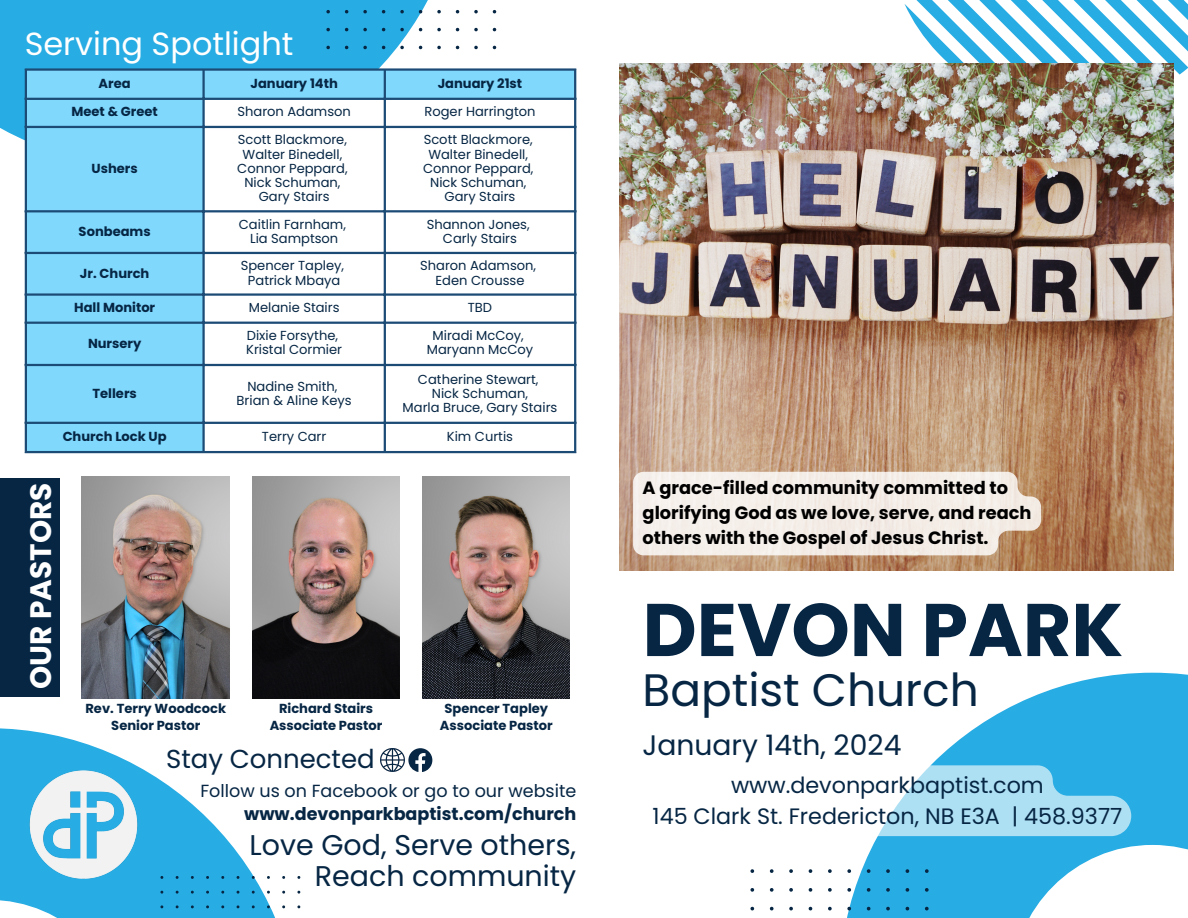
<style>
.page{position:relative;width:1188px;height:918px;background:#fff}
.page>*{position:absolute;margin:0;border:0;box-sizing:border-box;transform-origin:0 0}
.t1{font:700 74.4px "Poppins";color:#062644}
.t2{font:45.45px "Poppins";color:#062644}
.t3{font:31.95px "Poppins";color:#fff}
.t4{font:700 29.55px "Poppins";color:#fff}
.t5{font:28.5px/31.5px "Poppins";color:#062644;text-align:right}
.t6{font:28.2px "Poppins";color:#062644}
.t7{font:25.95px "Poppins";color:#062644}
.t8{font:22.2px "Poppins";color:#062644}
.t9{font:700 17.85px/24.8px "Poppins";color:#000}
.t10{font:17.55px "Poppins";color:#062644}
.t11{font:700 17.55px "Poppins";color:#062644}
.t12{font:13.05px "Poppins";color:#062644}
.t13{font:700 13.05px "Poppins";color:#062644}
</style>
<div class="page">
<svg style="left:904px;top:0;width:284px;height:110px"></svg>
<svg style="left:862px;top:673px;width:326px;height:245px;fill:#27ace3"></svg>
<div style="left:0;top:0;width:464px;height:167px;background:#27ace3"></div>
<img style="left:620px;top:63px;width:553px;height:508px">
<svg style="left:326px;top:0;width:170px;height:49px"></svg>
<svg style="left:750px;top:869px;width:179px;height:49px"></svg>
<div style="left:0;top:478px;width:59px;height:219px;background:#062644"></div>
<img style="left:423px;top:477px;width:147px;height:221px">
<img style="left:82px;top:477px;width:147px;height:221px">
<img style="left:252px;top:477px;width:148px;height:221px">
<div style="left:27px;top:71px;width:547px;height:380px;background:#80d8fd"></div>
<svg style="left:205px;top:100px;width:369px;height:351px"></svg>
<hr style="left:25px;top:71px;width:2px;height:380px;background:#1c4b76">
<hr style="left:202px;top:71px;width:3px;height:380px;background:#1c4b76">
<hr style="left:384px;top:71px;width:2px;height:380px;background:#1c4b76">
<hr style="left:574px;top:71px;width:2px;height:380px;background:#1c4b76">
<hr style="left:25px;top:68px;width:551px;height:3px;background:#1c4b76">
<hr style="left:25px;top:98px;width:551px;height:2px;background:#1c4b76">
<hr style="left:25px;top:126px;width:551px;height:2px;background:#1c4b76">
<hr style="left:25px;top:210px;width:551px;height:2px;background:#1c4b76">
<hr style="left:25px;top:252px;width:551px;height:2px;background:#1c4b76">
<hr style="left:25px;top:293px;width:551px;height:3px;background:#1c4b76">
<hr style="left:25px;top:322px;width:551px;height:2px;background:#1c4b76">
<hr style="left:25px;top:364px;width:551px;height:2px;background:#1c4b76">
<hr style="left:25px;top:422px;width:551px;height:2px;background:#1c4b76">
<hr style="left:25px;top:451px;width:551px;height:2px;background:#1c4b76">
<svg style="left:408px;top:748px;width:24px;height:24px"></svg>
<img style="left:380px;top:748px;width:24px;height:24px">
<svg style="left:0;top:728px;width:301px;height:190px"></svg>
<img style="left:25px;top:765px;width:118px;height:118px">
<svg style="left:160px;top:876px;width:140px;height:42px"></svg>
<svg style="left:862px;top:765px;width:269px;height:71px;background:#a7ddf3"></svg>
<svg style="left:633px;top:472px;width:408px;height:83px;background:#f0e8e1"></svg>
<p class="t3" style="left:25px;top:21px;width:270px">Serving Spotlight</p>
<p class="t13" style="left:99px;top:74px;width:34px">Area</p>
<p class="t13" style="left:250px;top:74px;width:89px">January 14th</p>
<p class="t13" style="left:438px;top:74px;width:86px">January 21st</p>
<p class="t13" style="left:72px;top:103px;width:88px">Meet &amp; Greet</p>
<p class="t12" style="left:237px;top:103px;width:115px">Sharon Adamson</p>
<p class="t12" style="left:424px;top:103px;width:113px">Roger Harrington</p>
<p class="t13" style="left:92px;top:159px;width:48px">Ushers</p>
<p class="t13" style="left:79px;top:223px;width:74px">Sonbeams</p>
<p class="t12" style="left:238px;top:131px;width:111px">Scott Blackmore,</p>
<p class="t12" style="left:243px;top:145px;width:101px">Walter Binedell,</p>
<p class="t12" style="left:237px;top:159px;width:112px">Connor Peppard,</p>
<p class="t12" style="left:244px;top:173px;width:98px">Nick Schuman,</p>
<p class="t12" style="left:259px;top:187px;width:72px">Gary Stairs</p>
<p class="t12" style="left:239px;top:215px;width:109px">Caitlin Farnham,</p>
<p class="t12" style="left:250px;top:229px;width:90px">Lia Samptson</p>
<p class="t13" style="left:80px;top:264px;width:71px">Jr. Church</p>
<p class="t12" style="left:241px;top:257px;width:105px">Spencer Tapley,</p>
<p class="t12" style="left:248px;top:271px;width:94px">Patrick Mbaya</p>
<p class="t12" style="left:424px;top:131px;width:111px">Scott Blackmore,</p>
<p class="t12" style="left:428px;top:145px;width:101px">Walter Binedell,</p>
<p class="t12" style="left:423px;top:159px;width:112px">Connor Peppard,</p>
<p class="t12" style="left:430px;top:173px;width:98px">Nick Schuman,</p>
<p class="t12" style="left:445px;top:187px;width:72px">Gary Stairs</p>
<p class="t12" style="left:427px;top:215px;width:104px">Shannon Jones,</p>
<p class="t12" style="left:443px;top:229px;width:76px">Carly Stairs</p>
<p class="t12" style="left:420px;top:257px;width:118px">Sharon Adamson,</p>
<p class="t12" style="left:436px;top:271px;width:90px">Eden Crousse</p>
<p class="t13" style="left:74px;top:298px;width:83px">Hall Monitor</p>
<p class="t12" style="left:249px;top:298px;width:92px">Melanie Stairs</p>
<p class="t12" style="left:468px;top:298px;width:26px">TBD</p>
<p class="t13" style="left:88px;top:334px;width:55px">Nursery</p>
<p class="t12" style="left:247px;top:326px;width:93px">Dixie Forsythe,</p>
<p class="t12" style="left:246px;top:341px;width:97px">Kristal Cormier</p>
<p class="t12" style="left:433px;top:326px;width:93px">Miradi McCoy,</p>
<p class="t12" style="left:427px;top:341px;width:108px">Maryann McCoy</p>
<p class="t13" style="left:93px;top:384px;width:46px">Tellers</p>
<p class="t12" style="left:247px;top:377px;width:92px">Nadine Smith,</p>
<p class="t12" style="left:237px;top:392px;width:117px">Brian &amp; Aline Keys</p>
<p class="t12" style="left:418px;top:370px;width:122px">Catherine Stewart,</p>
<p class="t12" style="left:432px;top:384px;width:98px">Nick Schuman,</p>
<p class="t12" style="left:403px;top:398px;width:156px">Marla Bruce, Gary Stairs</p>
<p class="t13" style="left:63px;top:428px;width:106px">Church Lock Up</p>
<p class="t12" style="left:262px;top:428px;width:66px">Terry Carr</p>
<p class="t12" style="left:447px;top:428px;width:68px">Kim Curtis</p>
<p class="t4" style="left:20px;top:689px;width:208px;rotate:-90deg">OUR PASTORS</p>
<p class="t13" style="left:85px;top:699px;width:142px">Rev. Terry Woodcock</p>
<p class="t13" style="left:111px;top:717px;width:90px">Senior Pastor</p>
<p class="t13" style="left:279px;top:699px;width:96px">Richard Stairs</p>
<p class="t13" style="left:270px;top:717px;width:114px">Associate Pastor</p>
<p class="t13" style="left:445px;top:699px;width:105px">Spencer Tapley</p>
<p class="t13" style="left:440px;top:717px;width:114px">Associate Pastor</p>
<p class="t7" style="left:166px;top:741px;width:210px">Stay Connected</p>
<p class="t10" style="left:200px;top:778px;width:377px">Follow us on Facebook or go to our website</p>
<p class="t11" style="left:244px;top:802px;width:334px">www.devonparkbaptist.com/church</p>
<p class="t5" style="left:250px;top:829px;width:328px">Love God, Serve others,<br>Reach community</p>
<p class="t9" style="left:643px;top:476px;width:390px">A grace-filled community committed to glorifying God as we love, serve, and reach others with the Gospel of Jesus Christ.</p>
<p class="t1" style="left:643px;top:578px;width:482px">DEVON PARK</p>
<p class="t2" style="left:643px;top:658px;width:338px">Baptist Church</p>
<p class="t6" style="left:643px;top:725px;width:260px">January 14th, 2024</p>
<p class="t8" style="left:731px;top:770px;width:314px">www.devonparkbaptist.com</p>
<p class="t8" style="left:653px;top:800px;width:471px">145 Clark St. Fredericton, NB E3A | 458.9377</p>
</div>
